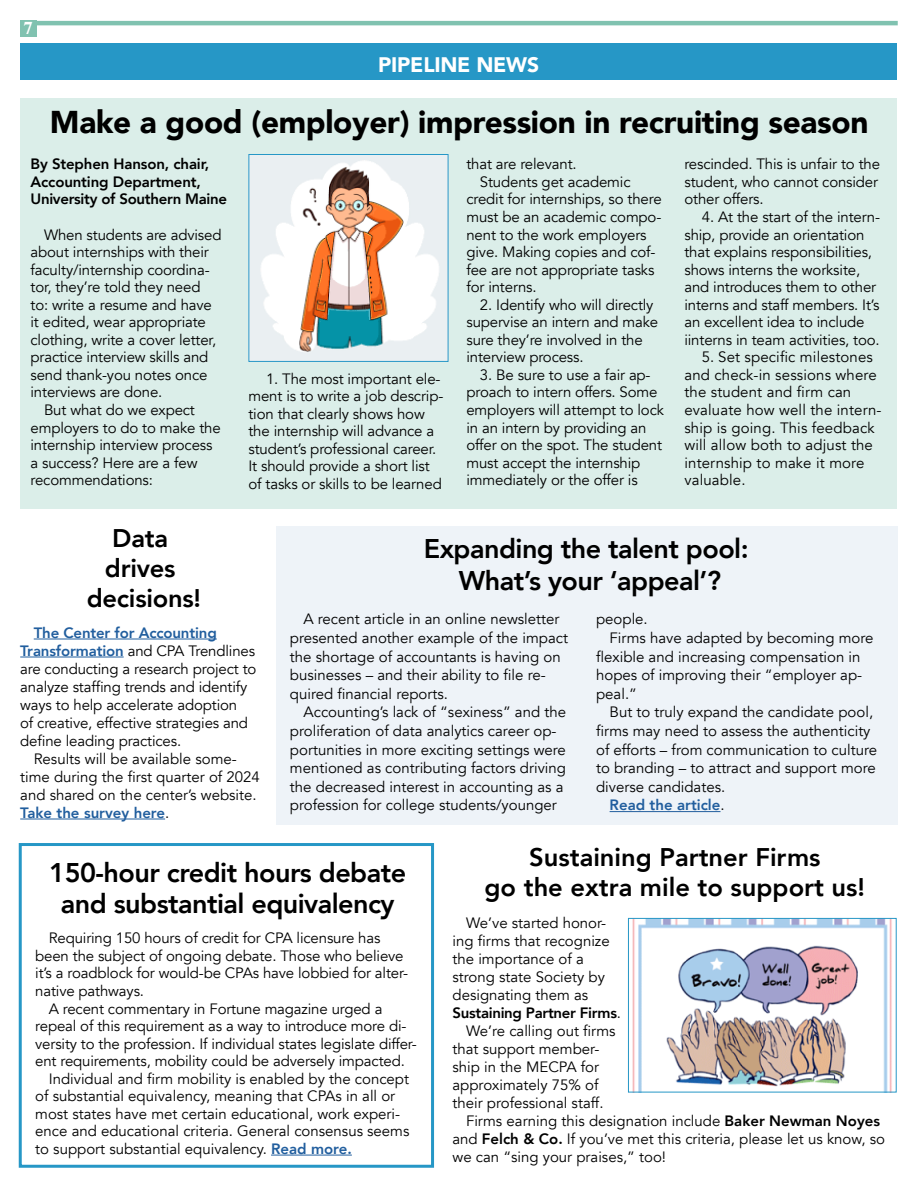
<style>
.page{position:relative;width:918px;height:1188px;background:#fff}
.page>*{position:absolute;margin:0;border:0;box-sizing:border-box;transform-origin:0 0}
.t1{font:900 31.5px "Avenir";letter-spacing:-.01em;color:#000}
.t2{font:800 27px/31.5px "Avenir";letter-spacing:-.02em;color:#000;text-align:center}
.t3{font:800 25.5px/30px "Avenir";color:#000;text-align:center}
.t4{font:900 21px "Avenir";letter-spacing:-.01em;color:#fff}
.t5{font:700 18px "Times";color:#fff}
.t6{font:15px/17.5px "Avenir";letter-spacing:-.01em;color:#000}
.t7{font:15px/17.5px "Avenir";letter-spacing:.01em;color:#000}
.t8{font:800 15px/17.5px "Avenir";letter-spacing:-.02em;color:#000}
.t9{font:800 15px "Avenir";color:#215e9e}
.s1{font-weight:800;color:#215e9e}
.s2{font-weight:400;color:#000}
.s3{font-weight:400}
.s4{font-weight:800}
</style>
<div class="page">
<div style="left:20px;top:98px;width:877px;height:411px;background:#dbeee9"></div>
<hr style="left:22px;top:21px;width:876px;height:4px;background:#80c2b0">
<div style="left:20px;top:20px;width:17px;height:16px;background:#80c2b0"></div>
<div style="left:20px;top:44px;width:877px;height:36px;background:#2697c6"></div>
<img style="left:250px;top:156px;width:196px;height:204px">
<div style="left:248px;top:154px;width:200px;height:208px;border:1px solid #2697c6"></div>
<hr style="left:34px;top:639px;width:183px;height:1px;background:#215e9e">
<hr style="left:20px;top:657px;width:104px;height:1px;background:#215e9e">
<hr style="left:20px;top:819px;width:145px;height:1px;background:#215e9e">
<div style="left:276px;top:526px;width:622px;height:299px;background:#eef3f8"></div>
<hr style="left:610px;top:811px;width:111px;height:1px;background:#215e9e">
<hr style="left:271px;top:1155px;width:81px;height:1px;background:#215e9e">
<div style="left:19px;top:843px;width:415px;height:325px;border:3px solid #2697c6"></div>
<img style="left:632px;top:920px;width:260px;height:170px">
<div style="left:628px;top:918px;width:269px;height:174px;border:1px solid #2697c6"></div>
<p class="t5" style="left:24px;top:10px;width:10px">7</p>
<h3 class="t4" style="left:378px;top:47px;width:162px">PIPELINE NEWS</h3>
<h1 class="t1" style="left:50px;top:95px;width:820px">Make a good (employer) impression in recruiting season</h1>
<p class="t8" style="left:31px;top:155px;width:198px">By Stephen Hanson, chair,<br>Accounting Department,<br>University of Southern Maine</p>
<p class="t6" style="left:44px;top:226px;width:179px">When students are advised</p>
<p class="t6" style="left:31px;top:243px;width:180px">about internships with their</p>
<p class="t6" style="left:31px;top:261px;width:181px">faculty/internship coordina-</p>
<p class="t6" style="left:31px;top:279px;width:171px">tor, they’re told they need</p>
<p class="t6" style="left:31px;top:296px;width:183px">to: write a resume and have</p>
<p class="t6" style="left:31px;top:314px;width:177px">it edited, wear appropriate</p>
<p class="t6" style="left:31px;top:331px;width:187px">clothing, write a cover letter,</p>
<p class="t6" style="left:31px;top:349px;width:179px">practice interview skills and</p>
<p class="t6" style="left:31px;top:366px;width:179px">send thank-you notes once</p>
<p class="t6" style="left:31px;top:384px;width:133px">interviews are done.</p>
<p class="t6" style="left:44px;top:401px;width:152px">But what do we expect</p>
<p class="t6" style="left:31px;top:419px;width:192px">employers to do to make the</p>
<p class="t6" style="left:31px;top:436px;width:183px">internship interview process</p>
<p class="t6" style="left:31px;top:454px;width:169px">a success? Here are a few</p>
<p class="t6" style="left:31px;top:472px;width:124px">recommendations:</p>
<p class="t6" style="left:684px;top:156px;width:197px">rescinded. This is unfair to the student, who cannot consider other offers.</p>
<p class="t6" style="left:684px;top:208px;width:197px;text-indent:18px">4. At the start of the intern&shy;ship, provide an orientation that explains responsibilities, shows interns the worksite, and introduces them to other interns and staff members. It’s an excellent idea to include iinterns in team activities, too.</p>
<p class="t7" style="left:684px;top:349px;width:199px;text-indent:18px">5. Set specific milestones and check-in sessions where the student and firm can evaluate how well the intern&shy;ship is going. This feedback will allow both to adjust the internship to make it more valuable.</p>
<p class="t6" style="left:466px;top:156px;width:112px">that are relevant.</p>
<p class="t6" style="left:480px;top:173px;width:152px">Students get academic</p>
<p class="t6" style="left:466px;top:191px;width:197px">credit for internships, so there</p>
<p class="t6" style="left:466px;top:208px;width:196px">must be an academic compo-</p>
<p class="t6" style="left:466px;top:226px;width:182px">nent to the work employers</p>
<p class="t6" style="left:466px;top:243px;width:191px">give. Making copies and cof-</p>
<p class="t6" style="left:466px;top:261px;width:189px">fee are not appropriate tasks</p>
<p class="t6" style="left:466px;top:279px;width:72px">for interns.</p>
<p class="t6" style="left:466px;top:296px;width:193px;text-indent:14px">2. Identify who will directly supervise an intern and make sure they’re involved in the interview process.</p>
<p class="t6" style="left:466px;top:366px;width:199px;text-indent:14px">3. Be sure to use a fair ap&shy;proach to intern offers. Some employers will attempt to lock in an intern by providing an offer on the spot. The student must accept the internship immediately or the offer is</p>
<p class="t6" style="left:248px;top:370px;width:196px;text-indent:18px">1. The most important ele&shy;ment is to write a job descrip&shy;tion that clearly shows how the internship will advance a student’s professional career.<br>It should provide a short list of tasks or skills to be learned</p>
<h3 class="t3" style="left:87px;top:523px;width:116px">Data drives decisions!</h3>
<p class="t6" style="left:20px;top:624px;width:238px;line-height:18px;text-indent:13px"><span class="s1">The Center for Accounting Transformation</span> and CPA Trendlines are conducting a research project to analyze staffing trends and identify ways to help accelerate adoption<br>of creative, effective strategies and define leading practices.</p>
<p class="t6" style="left:20px;top:750px;width:241px;line-height:18px;text-indent:14px">Results will be available some&shy;time during the first quarter of 2024 and shared on the center’s website.<br><span class="s1">Take the survey here</span>.</p>
<h2 class="t2" style="left:424px;top:533px;width:327px">Expanding the talent pool:<br>What’s your ‘appeal’?</h2>
<p class="t6" style="left:290px;top:610px;width:280px;line-height:18.6px;text-indent:14px">A recent article in an online newsletter presented another example of the impact the shortage of accountants is having on businesses – and their ability to file re&shy;quired financial reports.</p>
<p class="t6" style="left:290px;top:703px;width:278px;line-height:18.6px;text-indent:14px">Accounting’s lack of “sexiness” and the proliferation of data analytics career op&shy;portunities in more exciting settings were mentioned as contributing factors driving the decreased interest in accounting as a profession for college students/younger</p>
<p class="t6" style="left:596px;top:611px;width:53px">people.</p>
<p class="t6" style="left:610px;top:629px;width:265px">Firms have adapted by becoming more</p>
<p class="t6" style="left:596px;top:648px;width:266px">flexible and increasing compensation in</p>
<p class="t6" style="left:596px;top:667px;width:268px">hopes of improving their “employer ap-</p>
<p class="t6" style="left:596px;top:685px;width:42px">peal.”</p>
<p class="t6" style="left:610px;top:704px;width:265px">But to truly expand the candidate pool,</p>
<p class="t6" style="left:596px;top:722px;width:276px">firms may need to assess the authenticity</p>
<p class="t6" style="left:596px;top:741px;width:283px">of efforts – from communication to culture</p>
<p class="t6" style="left:596px;top:760px;width:281px">to branding – to attract and support more</p>
<p class="t6" style="left:596px;top:778px;width:131px">diverse candidates.</p>
<p class="t9" style="left:610px;top:794px;width:117px">Read the article<span class="s2">.</span></p>
<h2 class="t2" style="left:49px;top:856px;width:358px">150-hour credit hours debate and substantial equivalency</h2>
<p class="t6" style="left:49px;top:930px;width:333px">Requiring 150 hours of credit for CPA licensure has</p>
<p class="t6" style="left:35px;top:947px;width:370px">been the subject of ongoing debate. Those who believe</p>
<p class="t6" style="left:35px;top:965px;width:374px">it’s a roadblock for would-be CPAs have lobbied for alter-</p>
<p class="t6" style="left:35px;top:982px;width:110px">native pathways.</p>
<p class="t6" style="left:49px;top:1000px;width:335px">A recent commentary in Fortune magazine urged a</p>
<p class="t6" style="left:35px;top:1017px;width:373px">repeal of this requirement as a way to introduce more di-</p>
<p class="t6" style="left:35px;top:1035px;width:383px">versity to the profession. If individual states legislate differ-</p>
<p class="t6" style="left:35px;top:1053px;width:371px">ent requirements, mobility could be adversely impacted.</p>
<p class="t6" style="left:49px;top:1070px;width:362px">Individual and firm mobility is enabled by the concept</p>
<p class="t6" style="left:35px;top:1088px;width:362px">of substantial equivalency, meaning that CPAs in all or</p>
<p class="t6" style="left:35px;top:1105px;width:366px">most states have met certain educational, work experi-</p>
<p class="t6" style="left:35px;top:1123px;width:376px">ence and educational criteria. General consensus seems</p>
<p class="t6" style="left:35px;top:1140px;width:318px">to support substantial equivalency. <span class="s1">Read more.</span></p>
<h3 class="t3" style="left:485px;top:842px;width:382px;line-height:30.6px">Sustaining Partner Firms<br>go the extra mile to support us!</h3>
<p class="t6" style="left:466px;top:914px;width:142px">We’ve started honor-</p>
<p class="t6" style="left:453px;top:932px;width:159px">ing firms that recognize</p>
<p class="t6" style="left:453px;top:950px;width:133px">the importance of a</p>
<p class="t6" style="left:453px;top:968px;width:154px">strong state Society by</p>
<p class="t6" style="left:453px;top:986px;width:137px">designating them as</p>
<p class="t8" style="left:453px;top:1004px;width:170px">Sustaining Partner Firms<span class="s3">.</span></p>
<p class="t6" style="left:466px;top:1022px;width:151px">We’re calling out firms</p>
<p class="t6" style="left:453px;top:1040px;width:148px">that support member-</p>
<p class="t6" style="left:453px;top:1058px;width:148px">ship in the MECPA for</p>
<p class="t6" style="left:453px;top:1076px;width:148px">approximately 75% of</p>
<p class="t6" style="left:453px;top:1094px;width:153px">their professional staff.</p>
<p class="t6" style="left:466px;top:1112px;width:416px">Firms earning this designation include <span class="s4">Baker Newman Noyes</span></p>
<p class="t6" style="left:453px;top:1130px;width:434px">and <span class="s4">Felch &amp; Co.</span> If you’ve met this criteria, please let us know, so</p>
<p class="t6" style="left:453px;top:1148px;width:215px">we can “sing your praises,” too!</p>
</div>
